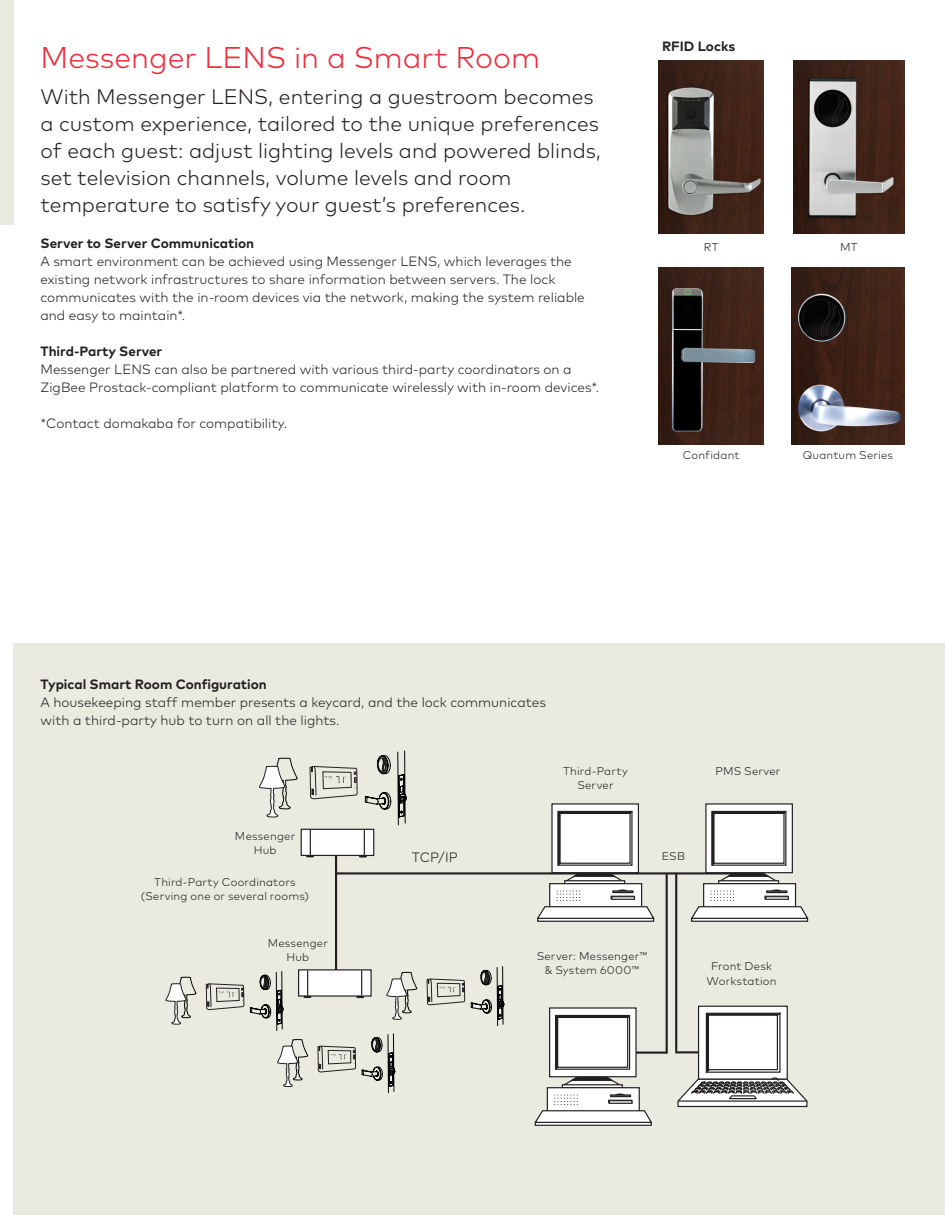
<style>
.page{position:relative;width:945px;height:1215px;background:#fff}
.page>*{position:absolute;margin:0;border:0;box-sizing:border-box;transform-origin:0 0}
.t1{font:300 30px "Mark Pro";color:#ee2c3b}
.t2{font:300 21px/27px "Mark Pro";color:#231f20}
.t3{font:300 13.65px "Mark Pro";color:#231f20}
.t4{font:300 13.5px/18px "Mark Pro";color:#231f20}
.t5{font:700 13.5px "Mark Pro";color:#231f20}
.t6{font:300 11.25px/14.2px "Mark Pro";letter-spacing:.015em;color:#231f20;text-align:center}
</style>
<div class="page">
<div style="left:0;top:0;width:14px;height:225px;background:#eaeae1"></div>
<img style="left:659px;top:60px;width:105px;height:174px">
<img style="left:794px;top:60px;width:110px;height:174px">
<img style="left:659px;top:267px;width:105px;height:177px">
<img style="left:791px;top:267px;width:114px;height:177px">
<div style="left:14px;top:644px;width:931px;height:571px;background:#eaeae1"></div>
<hr style="left:675px;top:874px;width:2px;height:178px;background:#231f20">
<hr style="left:666px;top:874px;width:2px;height:180px;background:#231f20">
<hr style="left:626px;top:1052px;width:41px;height:2px;background:#231f20">
<hr style="left:336px;top:872px;width:414px;height:3px;background:#231f20">
<div style="left:698px;top:1006px;width:90px;height:74px;background:#fff;border:1px solid #231f20"></div>
<div style="left:551px;top:803px;width:88px;height:70px;background:linear-gradient(to right,#fff,#fbfbfb)"></div>
<svg style="left:537px;top:920px;width:117px;height:2px"></svg>
<svg style="left:536px;top:810px;width:120px;height:110px"></svg>
<div style="left:613px;top:891px;width:21px;height:2px;background:#fff;border:1px solid #231f20"></div>
<div style="left:705px;top:803px;width:88px;height:70px;background:linear-gradient(to right,#fff,#fafafa)"></div>
<div style="left:691px;top:918px;width:117px;height:4px;border:1px solid #231f20"></div>
<svg style="left:690px;top:810px;width:118px;height:110px"></svg>
<div style="left:767px;top:891px;width:20px;height:2px;background:#fff;border:1px solid #231f20"></div>
<div style="left:549px;top:1007px;width:88px;height:70px;background:linear-gradient(to right,#fff,#f4f3f3)"></div>
<div style="left:535px;top:1122px;width:117px;height:4px;border:1px solid #231f20"></div>
<svg style="left:534px;top:1014px;width:119px;height:110px"></svg>
<div style="left:610px;top:1095px;width:21px;height:2px;background:#fff;border:1px solid #231f20"></div>
<svg style="left:675px;top:1012px;width:133px;height:96px"></svg>
<hr style="left:675px;top:1051px;width:23px;height:2px;background:#231f20">
<svg style="left:471px;top:966px;width:34px;height:60px"></svg>
<svg style="left:166px;top:751px;width:299px;height:343px"></svg>
<h1 class="t1" style="left:40px;top:34px;width:501px">Messenger LENS in a Smart Room</h1>
<p class="t2" style="left:40px;top:81px;width:562px">With Messenger LENS, entering a guestroom becomes a custom experience, tailored to the unique preferences of each guest: adjust lighting levels and powered blinds, set television channels, volume levels and room temperature to satisfy your guest’s preferences.</p>
<p class="t5" style="left:40px;top:233px;width:215px">Server to Server Communication</p>
<p class="t4" style="left:40px;top:251px;width:546px">A smart environment can be achieved using Messenger LENS, which leverages the existing network infrastructures to share information between servers. The lock communicates with the in-room devices via the network, making the system reliable and easy to maintain*.</p>
<p class="t5" style="left:40px;top:341px;width:123px">Third-Party Server</p>
<p class="t4" style="left:40px;top:359px;width:560px">Messenger LENS can also be partnered with various third-party coordinators on a<br>ZigBee Prostack-compliant platform to communicate wirelessly with in-room devices*.</p>
<p class="t4" style="left:40px;top:413px;width:248px">*Contact domakaba for compatibility.</p>
<p class="t5" style="left:662px;top:36px;width:75px">RFID Locks</p>
<p class="t6" style="left:704px;top:239px;width:16px">RT</p>
<p class="t6" style="left:840px;top:239px;width:19px">MT</p>
<p class="t6" style="left:683px;top:447px;width:58px">Confidant</p>
<p class="t6" style="left:803px;top:447px;width:92px">Quantum Series</p>
<p class="t5" style="left:40px;top:674px;width:228px">Typical Smart Room Configuration</p>
<p class="t4" style="left:40px;top:692px;width:507px">A housekeeping staff member presents a keycard, and the lock communicates with a third-party hub to turn on all the lights.</p>
<p class="t6" style="left:235px;top:828px;width:62px">Messenger<br>Hub</p>
<p class="t6" style="left:141px;top:874px;width:169px">Third-Party Coordinators (Serving one or several rooms)</p>
<p class="t6" style="left:268px;top:935px;width:62px">Messenger<br>Hub</p>
<p class="t3" style="left:412px;top:847px;width:48px">TCP/IP</p>
<p class="t6" style="left:563px;top:763px;width:66px">Third-Party<br>Server</p>
<p class="t6" style="left:715px;top:763px;width:67px">PMS Server</p>
<p class="t6" style="left:662px;top:848px;width:25px">ESB</p>
<p class="t6" style="left:537px;top:948px;width:112px">Server: Messenger™ &amp; System 6000™</p>
<p class="t6" style="left:707px;top:958px;width:71px">Front Desk<br>Workstation</p>
</div>
